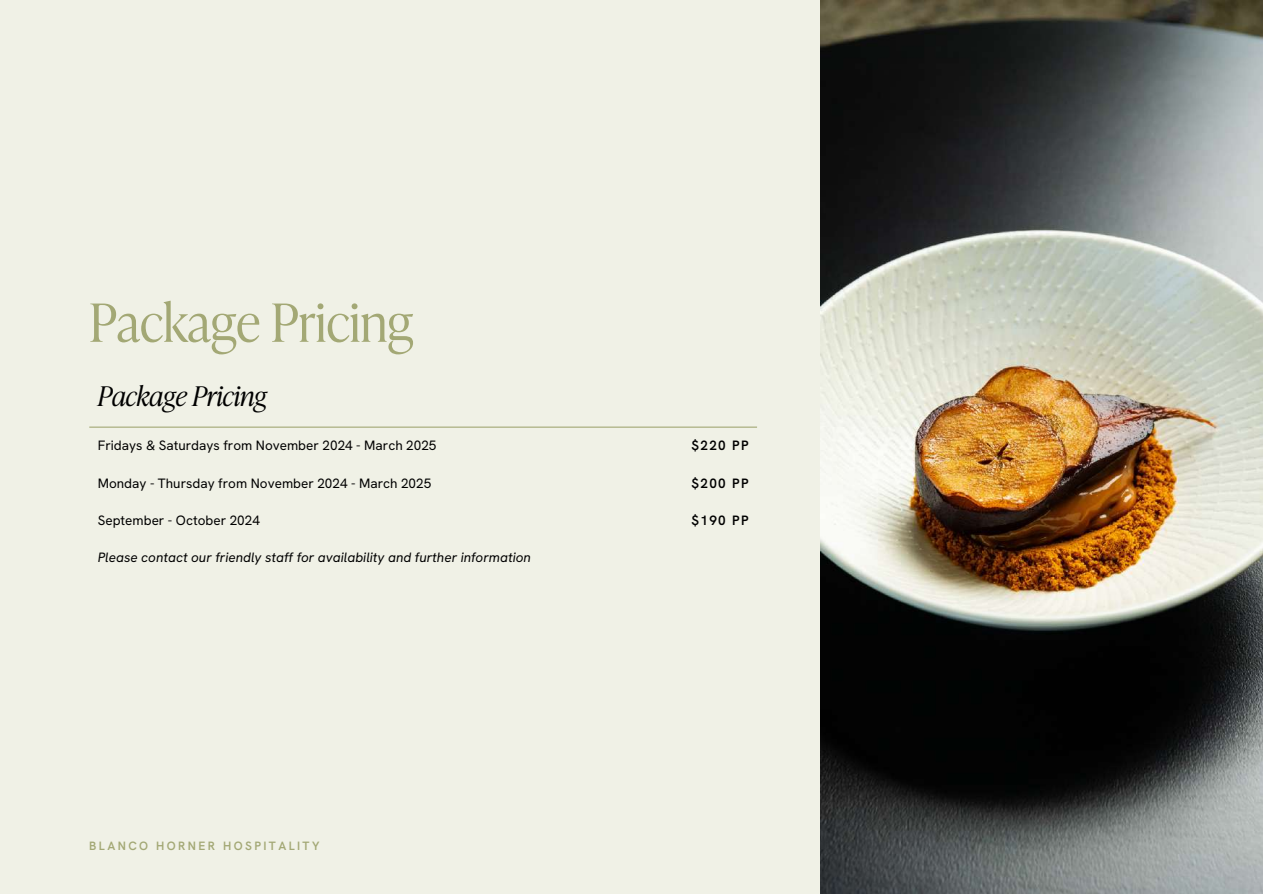
<style>
.page{position:relative;width:1263px;height:894px;background:#fff}
.page>*{position:absolute;margin:0;border:0;box-sizing:border-box;transform-origin:0 0}
.t1{font:300 52.5px "Ivy Presto Headline";color:#a3a875}
.t2{font:italic 300 27px "Ivy Presto Headline";color:#000}
.t3{font:13.5px "Hanken Grotesk";color:#000}
.t4{font:italic 13.5px "Hanken Grotesk";color:#000}
.t5{font:600 13.5px "Hanken Grotesk";letter-spacing:.1em;color:#000}
.t6{font:600 12px "Hanken Grotesk";letter-spacing:.2em;color:#a3a875}
</style>
<div class="page">
<div style="left:0;top:0;width:1263px;height:893px;background:#f0f1e6"></div>
<img style="left:821px;top:0;width:442px;height:893px">
<hr style="left:89px;top:426px;width:668px;height:1px;background:#a3a875">
<h1 class="t1" style="left:89px;top:279px;width:325px">Package Pricing</h1>
<h2 class="t2" style="left:98px;top:373px;width:171px">Package Pricing</h2>
<p class="t3" style="left:98px;top:436px;width:340px">Fridays &amp; Saturdays from November 2024 - March 2025</p>
<p class="t5" style="left:691px;top:436px;width:59px">$220 PP</p>
<p class="t3" style="left:98px;top:474px;width:335px">Monday - Thursday from November 2024 - March 2025</p>
<p class="t5" style="left:691px;top:474px;width:59px">$200 PP</p>
<p class="t3" style="left:98px;top:511px;width:164px">September - October 2024</p>
<p class="t5" style="left:691px;top:511px;width:59px">$190 PP</p>
<p class="t4" style="left:98px;top:548px;width:435px">Please contact our friendly staff for availability and further information</p>
<p class="t6" style="left:89px;top:838px;width:232px">BLANCO HORNER HOSPITALITY</p>
</div>
